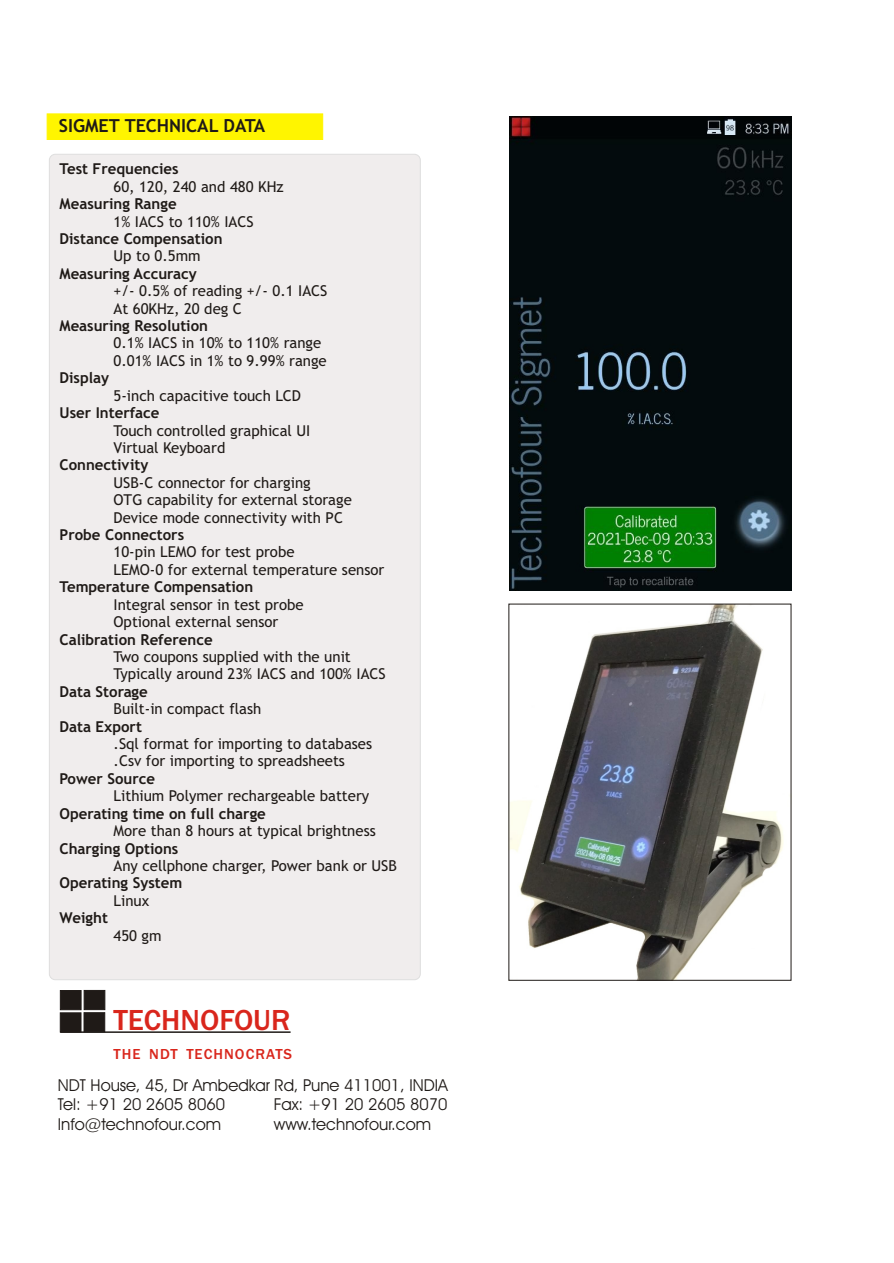
<style>
.page{position:relative;width:894px;height:1263px;background:#fff}
.page>*{position:absolute;margin:0;border:0;box-sizing:border-box;transform-origin:0 0}
.t1{font:500 30px "Franklin Gothic";color:#d9261c}
.t2{font:700 18px "Trebuchet MS";color:#1f1a17}
.t3{font:16.5px/19.8px "Avant Garde Bk BT";color:#1f1a17}
.t4{font:15px/17.4px "Trebuchet MS";color:#1f1a17}
.t5{font:700 15px "Trebuchet MS";color:#1f1a17}
.t6{font:500 15px "Franklin Gothic";letter-spacing:.07em;color:#d9261c}
</style>
<div class="page">
<div style="left:49px;top:154px;width:371px;height:826px;background:#f0eded;border:1px solid #dedede;border-radius:6px"></div>
<div style="left:47px;top:114px;width:276px;height:26px;background:#fff500"></div>
<hr style="left:60px;top:1031px;width:231px;height:2px;background:#1f1a17">
<div style="left:60px;top:990px;width:21px;height:20px;background:#1f1a17;border:1px solid #1f1a17"></div>
<div style="left:84px;top:990px;width:21px;height:20px;background:#1f1a17;border:1px solid #1f1a17"></div>
<div style="left:60px;top:1013px;width:21px;height:19px;background:#1f1a17;border:1px solid #1f1a17"></div>
<div style="left:84px;top:1013px;width:21px;height:19px;background:#1f1a17;border:1px solid #1f1a17"></div>
<img style="left:511px;top:606px;width:273px;height:372px">
<img style="left:510px;top:117px;width:282px;height:473px">
<p class="t2" style="left:59px;top:119px;width:208px">SIGMET TECHNICAL DATA</p>
<p class="t5" style="left:60px;top:163px;width:121px">Test Frequencies</p>
<p class="t4" style="left:114px;top:179px;width:172px">60, 120, 240 and 480 KHz</p>
<p class="t5" style="left:60px;top:198px;width:119px">Measuring Range</p>
<p class="t4" style="left:114px;top:214px;width:142px">1% IACS to 110% IACS</p>
<p class="t5" style="left:60px;top:233px;width:165px">Distance Compensation</p>
<p class="t4" style="left:114px;top:249px;width:89px">Up to 0.5mm</p>
<p class="t5" style="left:60px;top:268px;width:139px">Measuring Accuracy</p>
<p class="t4" style="left:114px;top:283px;width:215px">+/- 0.5% of reading +/- 0.1 IACS<br>At 60KHz, 20 deg C</p>
<p class="t5" style="left:60px;top:320px;width:150px">Measuring Resolution</p>
<p class="t4" style="left:114px;top:336px;width:215px">0.1% IACS in 10% to 110% range<br>0.01% IACS in 1% to 9.99% range</p>
<p class="t5" style="left:60px;top:372px;width:51px">Display</p>
<p class="t4" style="left:114px;top:388px;width:189px">5-inch capacitive touch LCD</p>
<p class="t5" style="left:60px;top:407px;width:102px">User Interface</p>
<p class="t4" style="left:114px;top:423px;width:198px">Touch controlled graphical UI<br>Virtual Keyboard</p>
<p class="t5" style="left:60px;top:459px;width:90px">Connectivity</p>
<p class="t4" style="left:114px;top:475px;width:240px">USB-C connector for charging<br>OTG capability for external storage<br>Device mode connectivity with PC</p>
<p class="t5" style="left:60px;top:529px;width:126px">Probe Connectors</p>
<p class="t4" style="left:114px;top:545px;width:272px">10-pin LEMO for test probe<br>LEMO-0 for external temperature sensor</p>
<p class="t5" style="left:60px;top:581px;width:195px">Temperature Compensation</p>
<p class="t4" style="left:114px;top:597px;width:192px">Integral sensor in test probe<br>Optional external sensor</p>
<p class="t5" style="left:60px;top:633px;width:155px">Calibration Reference</p>
<p class="t4" style="left:114px;top:649px;width:274px">Two coupons supplied with the unit<br>Typically around 23% IACS and 100% IACS</p>
<p class="t5" style="left:60px;top:686px;width:90px">Data Storage</p>
<p class="t4" style="left:114px;top:702px;width:149px">Built-in compact flash</p>
<p class="t5" style="left:60px;top:721px;width:84px">Data Export</p>
<p class="t4" style="left:114px;top:736px;width:260px">.Sql format for importing to databases .Csv for importing to spreadsheets</p>
<p class="t5" style="left:60px;top:773px;width:97px">Power Source</p>
<p class="t4" style="left:114px;top:789px;width:257px">Lithium Polymer rechargeable battery</p>
<p class="t5" style="left:60px;top:808px;width:208px">Operating time on full charge</p>
<p class="t4" style="left:114px;top:823px;width:264px">More than 8 hours at typical brightness</p>
<p class="t5" style="left:60px;top:842px;width:120px">Charging Options</p>
<p class="t4" style="left:114px;top:858px;width:285px">Any cellphone charger, Power bank or USB</p>
<p class="t5" style="left:60px;top:877px;width:124px">Operating System</p>
<p class="t4" style="left:114px;top:893px;width:37px">Linux</p>
<p class="t5" style="left:60px;top:912px;width:50px">Weight</p>
<p class="t4" style="left:114px;top:928px;width:50px">450 gm</p>
<h1 class="t1" style="left:113px;top:1009px;width:179px">TECHNOFOUR</h1>
<p class="t6" style="left:114px;top:1049px;width:180px">THE NDT TECHNOCRATS</p>
<p class="t3" style="left:58px;top:1076px;width:391px">NDT House, 45, Dr Ambedkar Rd, Pune 411001, INDIA<br>Tel: +91 20 2605 8060</p>
<p class="t3" style="left:274px;top:1096px;width:175px">Fax: +91 20 2605 8070</p>
<p class="t3" style="left:58px;top:1116px;width:165px">Info@technofour.com</p>
<p class="t3" style="left:274px;top:1116px;width:159px">www.technofour.com</p>
</div>
